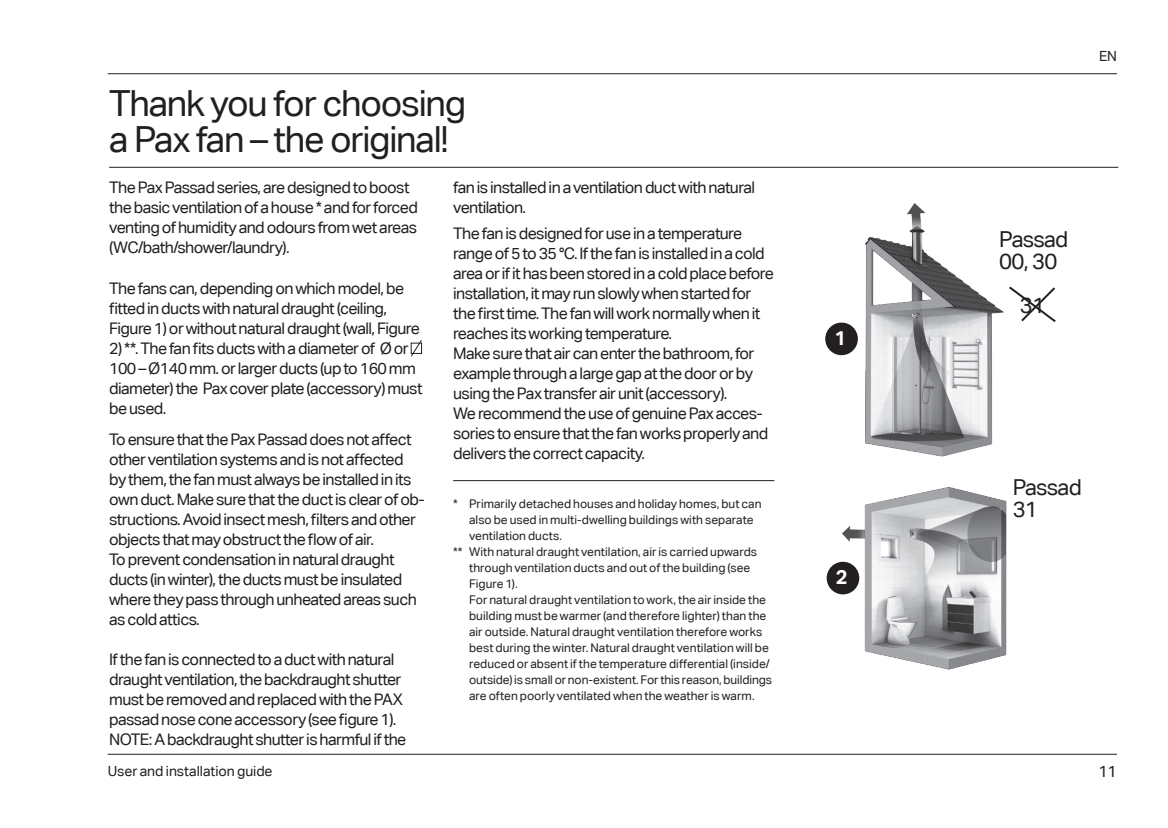
<style>
.page{position:relative;width:1168px;height:828px;background:#fff}
.page>*{position:absolute;margin:0;border:0;box-sizing:border-box;transform-origin:0 0}
.t1{font:36px/36px "Aktiv Grotesk Corp";letter-spacing:-.035em;color:#231f20}
.t2{font:22px/22px "Aktiv Grotesk Corp";letter-spacing:-.035em;color:#231f20}
.t3{font:700 20px "Aktiv Grotesk Corp";color:#fff}
.t4{font:16px/20px "Aktiv Grotesk Corp";letter-spacing:-.035em;color:#231f20}
.t5{font:14px "Aktiv Grotesk Corp";color:#231f20}
.t6{font:12px "Aktiv Grotesk Corp";color:#231f20}
</style>
<div class="page">
<hr style="left:108px;top:73px;width:1009px;height:1px;background:#231f20">
<hr style="left:108px;top:754px;width:1009px;height:1px;background:#231f20">
<hr style="left:109px;top:167px;width:1009px;height:1px;background:#231f20">
<svg style="left:410px;top:340px;width:12px;height:17px"></svg>
<hr style="left:453px;top:480px;width:321px;height:1px;background:#231f20">
<img style="left:852px;top:203px;width:152px;height:254px">
<img style="left:840px;top:486px;width:167px;height:184px">
<div style="left:825px;top:322px;width:33px;height:33px;background:#231f20;border-radius:50%"></div>
<div style="left:827px;top:562px;width:32px;height:32px;background:#231f20;border-radius:50%"></div>
<svg style="left:1009px;top:286px;width:47px;height:36px"></svg>
<h1 class="t1" style="left:109px;top:85px;width:359px">Thank you for choosing a Pax fan – the original!</h1>
<p class="t4" style="left:109px;top:178px;width:310px">The Pax Passad series, are designed to boost the basic ventilation of a house * and for forced venting of humidity and odours from wet areas (WC/bath/shower/laundry).</p>
<p class="t4" style="left:109px;top:278px;width:312px">The fans can, depending on which model, be fitted in ducts with natural draught (ceiling,<br>Figure 1) or without natural draught (wall, Figure</p>
<p class="t4" style="left:109px;top:338px;width:315px">2) **. The fan fits ducts with a diameter of Ø or 100 – Ø140 mm. or larger ducts (up to 160 mm diameter) the Pax cover plate (accessory) must be used.</p>
<p class="t4" style="left:109px;top:429px;width:317px">To ensure that the Pax Passad does not affect other ventilation systems and is not affected by them, the fan must always be installed in its own duct. Make sure that the duct is clear of ob&shy;structions. Avoid insect mesh, filters and other objects that may obstruct the flow of air.<br>To prevent condensation in natural draught ducts (in winter), the ducts must be insulated where they pass through unheated areas such as cold attics.</p>
<p class="t4" style="left:109px;top:649px;width:299px">If the fan is connected to a duct with natural draught ventilation, the backdraught shutter must be removed and replaced with the PAX passad nose cone accessory (see figure 1).<br>NOTE: A backdraught shutter is harmful if the</p>
<p class="t4" style="left:453px;top:178px;width:304px">fan is installed in a ventilation duct with natural ventilation.</p>
<p class="t4" style="left:453px;top:223px;width:322px">The fan is designed for use in a temperature range of 5 to 35 °C. If the fan is installed in a cold area or if it has been stored in a cold place before installation, it may run slowly when started for the first time. The fan will work normally when it reaches its working temperature.<br>Make sure that air can enter the bathroom, for example through a large gap at the door or by using the Pax transfer air unit (accessory).<br>We recommend the use of genuine Pax acces&shy;sories to ensure that the fan works properly and delivers the correct capacity.</p>
<p class="t6" style="left:453px;top:497px;width:310px">* Primarily detached houses and holiday homes, but can</p>
<p class="t6" style="left:469px;top:513px;width:286px">also be used in multi-dwelling buildings with separate</p>
<p class="t6" style="left:469px;top:529px;width:95px">ventilation ducts.</p>
<p class="t6" style="left:453px;top:545px;width:306px">** With natural draught ventilation, air is carried upwards</p>
<p class="t6" style="left:469px;top:561px;width:283px">through ventilation ducts and out of the building (see</p>
<p class="t6" style="left:469px;top:577px;width:50px">Figure 1).</p>
<p class="t6" style="left:469px;top:593px;width:298px">For natural draught ventilation to work, the air inside the</p>
<p class="t6" style="left:469px;top:609px;width:299px">building must be warmer (and therefore lighter) than the</p>
<p class="t6" style="left:469px;top:625px;width:295px">air outside. Natural draught ventilation therefore works</p>
<p class="t6" style="left:469px;top:641px;width:301px">best during the winter. Natural draught ventilation will be</p>
<p class="t6" style="left:469px;top:657px;width:302px">reduced or absent if the temperature differential (inside/</p>
<p class="t6" style="left:469px;top:673px;width:305px">outside) is small or non-existent. For this reason, buildings</p>
<p class="t6" style="left:469px;top:689px;width:287px">are often poorly ventilated when the weather is warm.</p>
<p class="t3" style="left:834px;top:325px;width:13px">1</p>
<p class="t3" style="left:836px;top:565px;width:13px">2</p>
<p class="t5" style="left:1099px;top:48px;width:19px">EN</p>
<h2 class="t2" style="left:999px;top:228px;width:71px">Passad<br>00, 30</h2>
<h2 class="t2" style="left:1020px;top:294px;width:27px">31</h2>
<h2 class="t2" style="left:1013px;top:476px;width:71px">Passad<br>31</h2>
<p class="t5" style="left:108px;top:762px;width:166px">User and installation guide</p>
<p class="t4" style="left:1098px;top:761px;width:20px">11</p>
</div>
